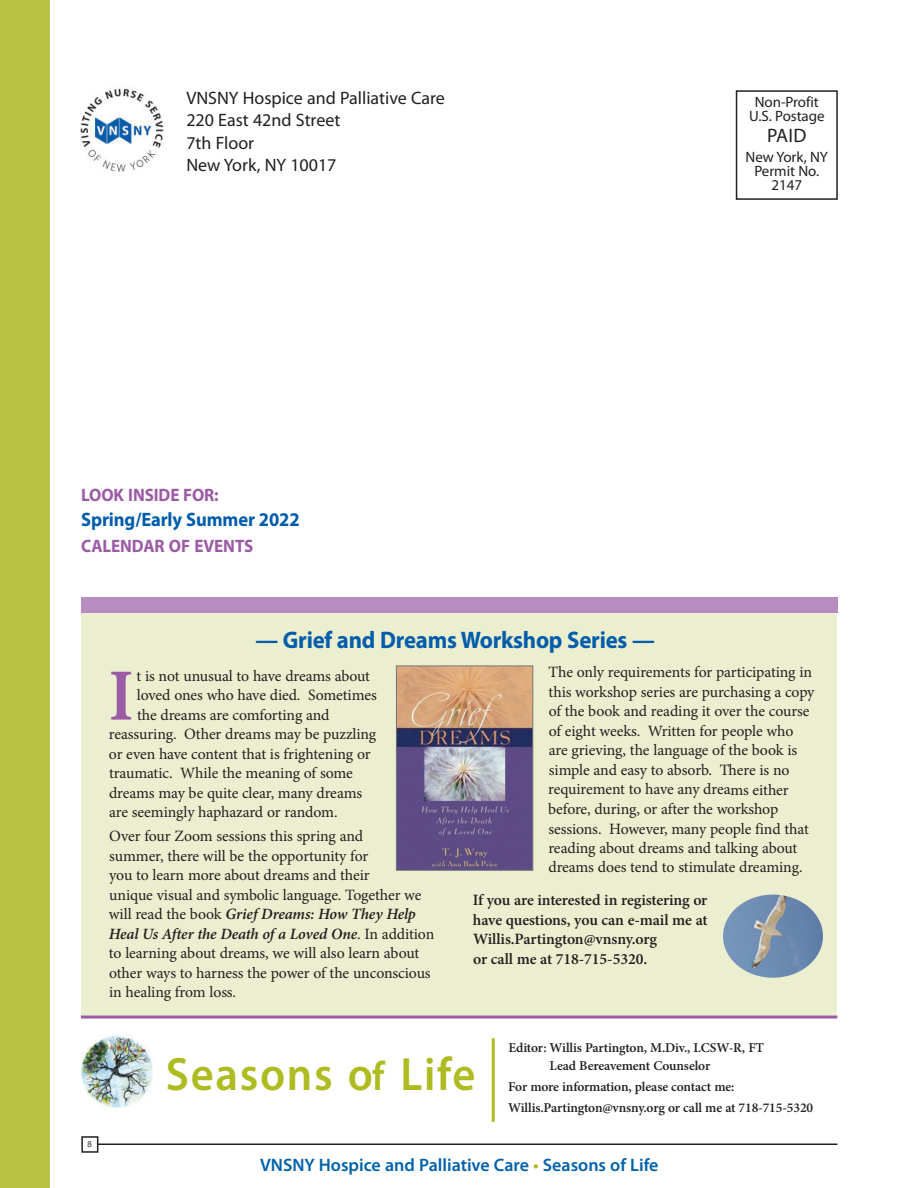
<style>
.page{position:relative;width:918px;height:1188px;background:#fff}
.page>*{position:absolute;margin:0;border:0;box-sizing:border-box;transform-origin:0 0}
.t1{font:700 73.65px "Minion Pro";color:#9b5ba5;scale:.9 1}
.t2{font:600 46.95px "Myriad Pro";letter-spacing:.035em;color:#aebc21;scale:.95 1}
.t3{font:700 24px "Myriad Pro";letter-spacing:-.01em;color:#015dab;scale:.95 1}
.t4{font:700 19.5px "Myriad Pro";letter-spacing:-.005em;color:#015dab;scale:.95 1}
.t5{font:19.5px "Myriad Pro";color:#231f20}
.t6{font:18px/22.5px "Myriad Pro";color:#231f20}
.t7{font:600 18px "Myriad Pro";color:#0161aa}
.t8{font:700 18px "Myriad Pro";letter-spacing:-.005em;color:#9b5ba5;scale:.95 1}
.t9{font:15.75px/19.5px "Minion Pro";letter-spacing:-.01em;color:#231f20}
.t10{font:600 15.75px/19.5px "Minion Pro";letter-spacing:-.01em;color:#231f20}
.t11{font:15px/14.2px "Myriad Pro";letter-spacing:-.005em;color:#231f20;text-align:center}
.t12{font:600 13.5px/18px "Minion Pro";letter-spacing:-.01em;color:#231f20}
.s1{font-weight:600;font-style:italic}
.s2{font-size:40.95px}
.s3{color:#aebc21}
</style>
<div class="page">
<hr style="left:85px;top:1144px;width:752px;height:1px;background:#231f20">
<div style="left:0;top:0;width:50px;height:1188px;background:#b9c343"></div>
<div style="left:82px;top:1137px;width:16px;height:15px;background:#fff"></div>
<div style="left:81px;top:1136px;width:17px;height:17px;border:2px solid #231f20"></div>
<div style="left:736px;top:90px;width:102px;height:110px;border:2px solid #231f20"></div>
<img style="left:80px;top:86px;width:84px;height:86px">
<img style="left:81px;top:1034px;width:72px;height:74px">
<hr style="left:492px;top:1038px;width:3px;height:84px;background:#aebc21">
<div style="left:81px;top:597px;width:756px;height:16px;background:#b78cbf"></div>
<div style="left:81px;top:613px;width:756px;height:403px;background:#ebeecf"></div>
<hr style="left:81px;top:1016px;width:756px;height:3px;background:#9b5ba5">
<img style="left:398px;top:668px;width:133px;height:201px">
<div style="left:396px;top:666px;width:137px;height:205px;border:1px solid #76787b"></div>
<img style="left:723px;top:895px;width:100px;height:83px">
<p class="t6" style="left:186px;top:86px;width:260px">VNSNY Hospice and Palliative Care<br>220 East 42nd Street<br>7th Floor<br>New York, NY 10017</p>
<p class="t11" style="left:749px;top:95px;width:77px">Non-Profit<br>U.S. Postage</p>
<p class="t5" style="left:767px;top:123px;width:41px">PAID</p>
<p class="t11" style="left:746px;top:150px;width:84px">New York, NY<br>Permit No.<br>2147</p>
<p class="t8" style="left:81px;top:483px;width:146px">LOOK INSIDE FOR:</p>
<p class="t4" style="left:81px;top:507px;width:232px">Spring/Early Summer 2022</p>
<p class="t8" style="left:81px;top:534px;width:183px">CALENDAR OF EVENTS</p>
<h3 class="t3" style="left:255px;top:624px;width:422px">— Grief and Dreams Workshop Series —</h3>
<h1 class="t1" style="left:109px;top:644px;width:29px">I</h1>
<p class="t9" style="left:137px;top:666px;width:235px">t is not unusual to have dreams about</p>
<p class="t9" style="left:137px;top:685px;width:241px">loved ones who have died. Sometimes</p>
<p class="t9" style="left:137px;top:705px;width:194px">the dreams are comforting and</p>
<p class="t9" style="left:109px;top:724px;width:269px">reassuring. Other dreams may be puzzling</p>
<p class="t9" style="left:109px;top:744px;width:263px">or even have content that is frightening or</p>
<p class="t9" style="left:109px;top:763px;width:245px">traumatic. While the meaning of some</p>
<p class="t9" style="left:109px;top:783px;width:255px">dreams may be quite clear, many dreams</p>
<p class="t9" style="left:109px;top:802px;width:230px">are seemingly haphazard or random.</p>
<p class="t9" style="left:109px;top:826px;width:327px">Over four Zoom sessions this spring and<br>summer, there will be the opportunity for<br>you to learn more about dreams and their<br>unique visual and symbolic language. Together we will read the book <span class="s1">Grief Dreams: How They Help Heal Us After the Death of a Loved One</span>. In addition to learning about dreams, we will also learn about other ways to harness the power of the unconscious in healing from loss.</p>
<p class="t9" style="left:548px;top:663px;width:268px">The only requirements for participating in this workshop series are purchasing a copy of the book and reading it over the course of eight weeks. Written for people who are grieving, the language of the book is simple and easy to absorb. There is no requirement to have any dreams either before, during, or after the workshop sessions. However, many people find that reading about dreams and talking about dreams does tend to stimulate dreaming.</p>
<p class="t10" style="left:473px;top:891px;width:236px">If you are interested in registering or have questions, you can e-mail me at Willis.Partington@vnsny.org<br>or call me at 718-715-5320.</p>
<h2 class="t2" style="left:166px;top:1044px;width:328px">Seasons o<span class="s2">f</span> Life</h2>
<p class="t12" style="left:550px;top:1038px;width:216px;text-indent:-41px">Editor: Willis Partington, M.Div., LCSW-R, FT<br>Lead Bereavement Counselor</p>
<p class="t12" style="left:508px;top:1076px;width:306px;line-height:21px">For more information, please contact me:<br>Willis.Partington@vnsny.org or call me at 718-715-5320</p>
<p class="t7" style="left:260px;top:1153px;width:400px">VNSNY Hospice and Palliative Care <span class="s3">•</span> Seasons of Life</p>
</div>
